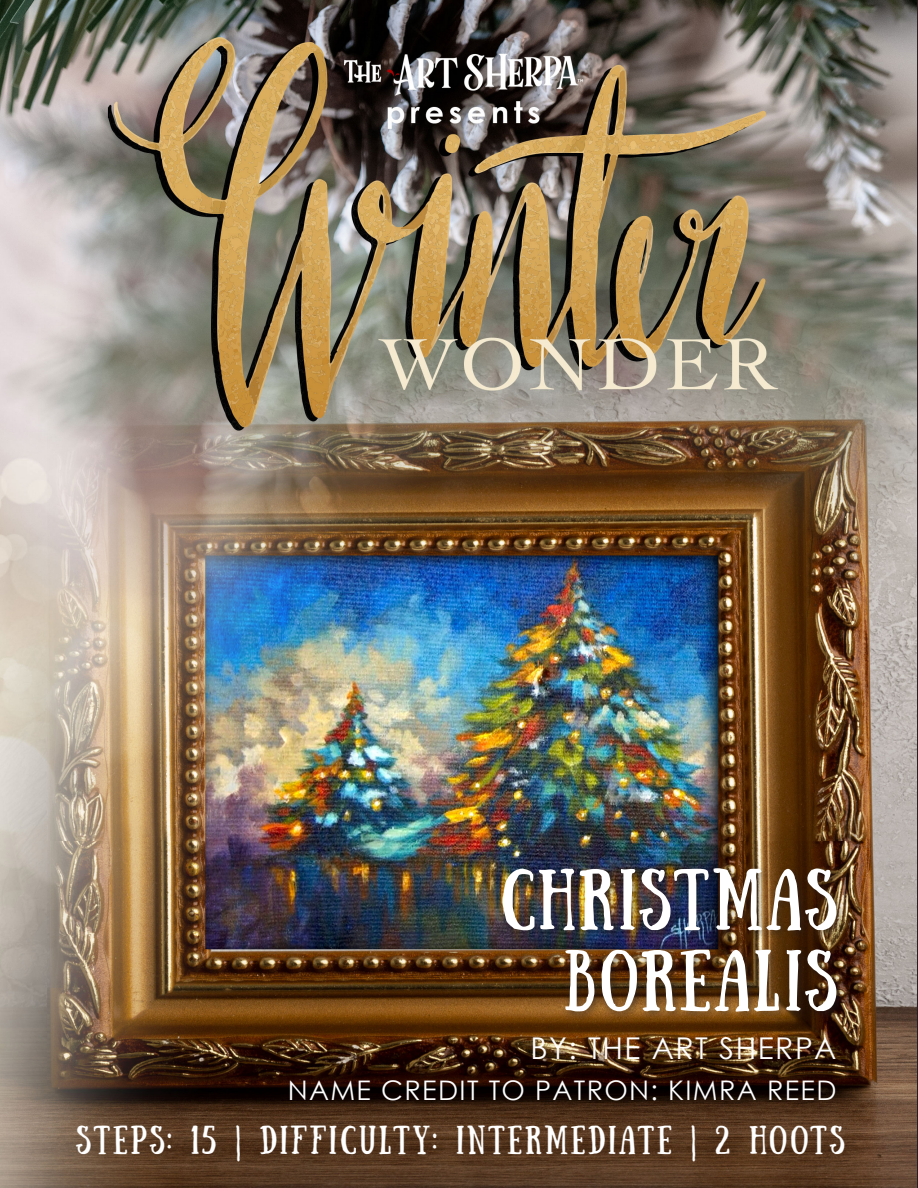
<style>
.page{position:relative;width:918px;height:1188px;background:#fff}
.page>*{position:absolute;margin:0;border:0;box-sizing:border-box;transform-origin:0 0}
.t1{font:61.5px/81px "Sunday";letter-spacing:.04em;color:#fff;text-align:right}
.Front_Page_Title_ste{font:30px "Century Gothic";letter-spacing:.05em;color:#fff}
.t2{font:28.5px "Sunday";letter-spacing:.09em;color:#fff}
.Front_Page_Title_ste-2{font:27px "Century Gothic";letter-spacing:.05em;color:#fff}
</style>
<div class="page">
<img style="left:0;top:0;width:917px;height:1188px">
<div style="left:497px;top:863px;width:349px;height:158px;background:#231f20;opacity:.55"></div>
<p class="t1" style="left:501px;top:853px;width:336px">CHRISTMAS<br>BOREALIS</p>
<p class="Front_Page_Title_ste" style="left:531px;top:1027px;width:307px">BY: THE ART SHERPA</p>
<p class="Front_Page_Title_ste-2" style="left:288px;top:1071px;width:550px">NAME CREDIT TO PATRON: KIMRA REED</p>
<p class="t2" style="left:76px;top:1121px;width:770px">STEPS: 15 | DIFFICULTY: INTERMEDIATE | 2 HOOTS</p>
</div>
